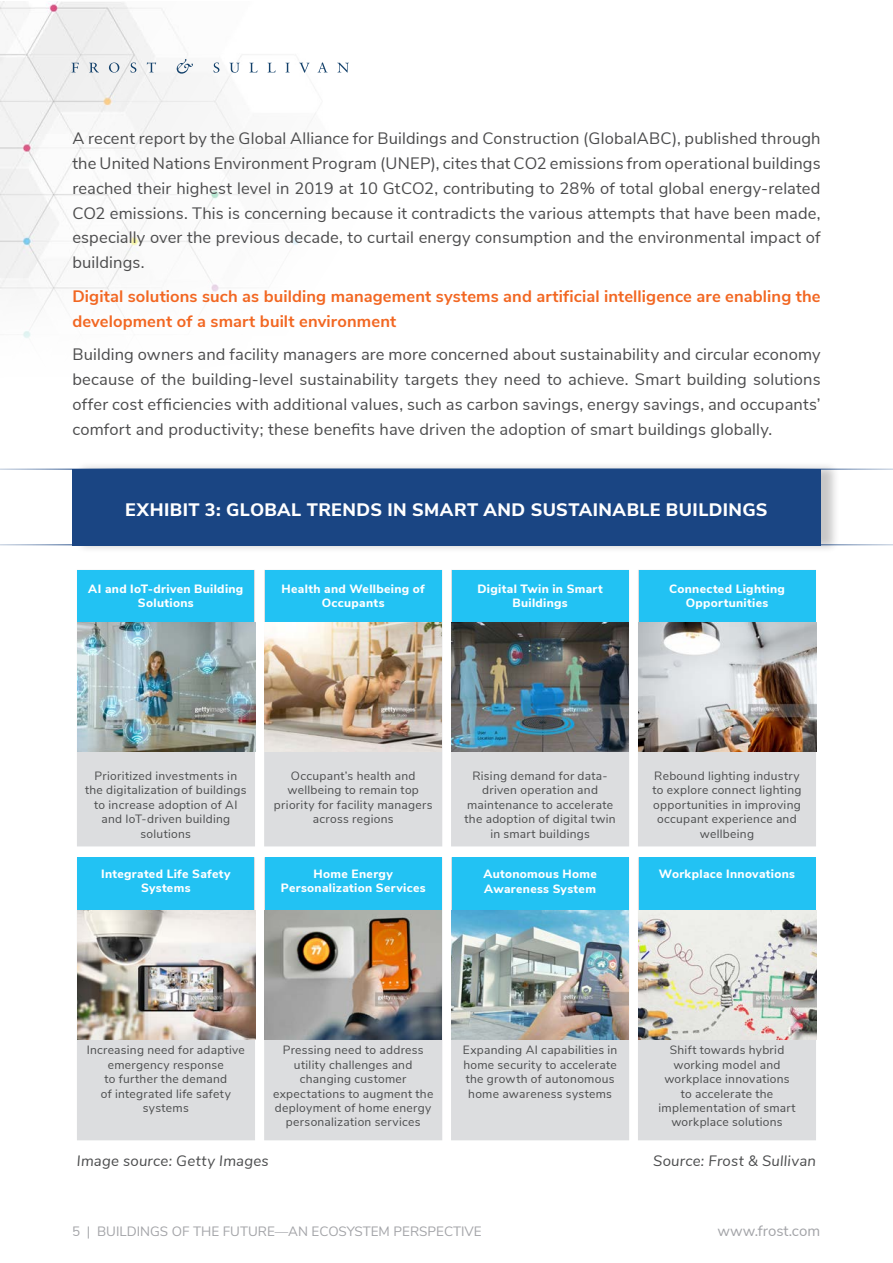
<style>
.page{position:relative;width:893px;height:1263px;background:#fff}
.page>*{position:absolute;margin:0;border:0;box-sizing:border-box;transform-origin:0 0}
.t1{font:800 18px "Nunito Sans";letter-spacing:.025em;color:#fff}
.Text_body{font:16.5px/24.8px "Nunito Sans";letter-spacing:.01em;color:#4c4c4d;text-align:justify}
.Text_body-2{font:700 16.5px/24.8px "Nunito Sans";letter-spacing:.01em;color:#f26722}
.t2{font:italic 15px "Nunito Sans";letter-spacing:.015em;color:#4b4c4d}
.t3{font:15px "Nunito Sans";color:#a3a4a8}
.t4{font:13.5px "Nunito Sans";color:#a3a4a8}
.t5{font:12px/14.4px "Nunito Sans";letter-spacing:.025em;color:#4b4c4d;text-align:center}
.t6{font:800 12px/14.4px "Nunito Sans";letter-spacing:.025em;color:#fff;text-align:center}
</style>
<div class="page">
<img style="left:0;top:1px;width:349px;height:337px">
<svg style="left:71px;top:63px;width:8px;height:9px"></svg>
<svg style="left:89px;top:63px;width:10px;height:9px"></svg>
<svg style="left:109px;top:63px;width:10px;height:10px"></svg>
<svg style="left:130px;top:63px;width:6px;height:10px"></svg>
<svg style="left:147px;top:62px;width:9px;height:10px"></svg>
<svg style="left:213px;top:63px;width:6px;height:10px"></svg>
<svg style="left:229px;top:63px;width:11px;height:10px"></svg>
<svg style="left:249px;top:63px;width:9px;height:9px"></svg>
<svg style="left:268px;top:63px;width:8px;height:9px"></svg>
<svg style="left:285px;top:63px;width:5px;height:9px"></svg>
<svg style="left:299px;top:63px;width:11px;height:10px"></svg>
<svg style="left:318px;top:62px;width:10px;height:10px"></svg>
<svg style="left:337px;top:63px;width:12px;height:10px"></svg>
<svg style="left:177px;top:59px;width:16px;height:15px"></svg>
<div style="left:74px;top:461px;width:765px;height:93px;background:#231f20;opacity:.25"></div>
<svg style="left:0;top:468px;width:893px;height:77px;background:#3e6296"></svg>
<div style="left:77px;top:570px;width:178px;height:276px;background:#dcdddf;border:2px solid #dcdddf"></div>
<div style="left:77px;top:857px;width:178px;height:283px;background:#dcdddf;border:2px solid #dcdddf"></div>
<div style="left:264px;top:570px;width:178px;height:276px;background:#dcdddf;border:2px solid #dcdddf"></div>
<div style="left:264px;top:857px;width:178px;height:283px;background:#dcdddf;border:2px solid #dcdddf"></div>
<div style="left:451px;top:570px;width:178px;height:276px;background:#dcdddf;border:2px solid #dcdddf"></div>
<div style="left:451px;top:857px;width:178px;height:283px;background:#dcdddf;border:2px solid #dcdddf"></div>
<div style="left:638px;top:570px;width:178px;height:276px;background:#dcdddf;border:2px solid #dcdddf"></div>
<div style="left:638px;top:857px;width:178px;height:283px;background:#dcdddf;border:2px solid #dcdddf"></div>
<div style="left:78px;top:570px;width:176px;height:53px;background:#22c2f3"></div>
<div style="left:78px;top:857px;width:176px;height:53px;background:#22c2f3"></div>
<div style="left:265px;top:570px;width:176px;height:53px;background:#22c2f3"></div>
<div style="left:265px;top:857px;width:176px;height:53px;background:#22c2f3"></div>
<div style="left:452px;top:570px;width:176px;height:53px;background:#22c2f3"></div>
<div style="left:452px;top:857px;width:176px;height:53px;background:#22c2f3"></div>
<div style="left:639px;top:570px;width:176px;height:53px;background:#22c2f3"></div>
<div style="left:639px;top:857px;width:176px;height:53px;background:#22c2f3"></div>
<img style="left:78px;top:623px;width:177px;height:129px">
<img style="left:78px;top:910px;width:177px;height:129px">
<img style="left:264px;top:623px;width:177px;height:129px">
<img style="left:264px;top:910px;width:177px;height:129px">
<img style="left:451px;top:623px;width:177px;height:129px">
<img style="left:451px;top:910px;width:177px;height:129px">
<img style="left:639px;top:623px;width:177px;height:129px">
<img style="left:639px;top:910px;width:177px;height:129px">
<p class="Text_body" style="left:72px;top:125px;width:750px">A recent report by the Global Alliance for Buildings and Construction (GlobalABC), published through the United Nations Environment Program (UNEP), cites that CO2 emissions from operational buildings reached their highest level in 2019 at 10 GtCO2, contributing to 28% of total global energy-related CO2 emissions. This is concerning because it contradicts the various attempts that have been made, especially over the previous decade, to curtail energy consumption and the environmental impact of buildings.</p>
<p class="Text_body-2" style="left:72px;top:283px;width:750px">Digital solutions such as building management systems and artificial intelligence are enabling the development of a smart built environment</p>
<p class="Text_body" style="left:72px;top:341px;width:750px">Building owners and facility managers are more concerned about sustainability and circular economy because of the building-level sustainability targets they need to achieve. Smart building solutions offer cost efficiencies with additional values, such as carbon savings, energy savings, and occupants’ comfort and productivity; these benefits have driven the adoption of smart buildings globally.</p>
<h1 class="t1" style="left:125px;top:497px;width:644px">EXHIBIT 3: GLOBAL TRENDS IN SMART AND SUSTAINABLE BUILDINGS</h1>
<h1 class="t6" style="left:88px;top:581px;width:157px">AI and IoT-driven Building<br>Solutions</h1>
<h1 class="t6" style="left:282px;top:581px;width:145px">Health and Wellbeing of<br>Occupants</h1>
<h1 class="t6" style="left:477px;top:581px;width:127px">Digital Twin in Smart<br>Buildings</h1>
<h1 class="t6" style="left:669px;top:581px;width:117px">Connected Lighting<br>Opportunities</h1>
<h1 class="t5" style="left:85px;top:768px;width:163px">Prioritized investments in the digitalization of buildings to increase adoption of AI and IoT-driven building solutions</h1>
<h1 class="t6" style="left:101px;top:866px;width:131px">Integrated Life Safety<br>Systems</h1>
<h1 class="t5" style="left:274px;top:768px;width:160px">Occupant’s health and wellbeing to remain top priority for facility managers across regions</h1>
<h1 class="t6" style="left:281px;top:866px;width:146px">Home Energy<br>Personalization Services</h1>
<h1 class="t5" style="left:464px;top:768px;width:153px">Rising demand for data&shy;driven operation and maintenance to accelerate the adoption of digital twin in smart buildings</h1>
<h1 class="t6" style="left:483px;top:866px;width:115px;text-align:left">Autonomous Home<br>Awareness System</h1>
<h1 class="t5" style="left:652px;top:768px;width:150px">Rebound lighting industry to explore connect lighting opportunities in improving occupant experience and wellbeing</h1>
<h1 class="t6" style="left:659px;top:866px;width:138px">Workplace Innovations</h1>
<h1 class="t5" style="left:87px;top:1042px;width:160px">Increasing need for adaptive emergency response<br>to further the demand<br>of integrated life safety systems</h1>
<h1 class="t5" style="left:273px;top:1042px;width:162px">Pressing need to address utility challenges and changing customer expectations to augment the deployment of home energy personalization services</h1>
<h1 class="t5" style="left:463px;top:1042px;width:156px">Expanding AI capabilities in home security to accelerate the growth of autonomous home awareness systems</h1>
<h1 class="t5" style="left:658px;top:1042px;width:139px">Shift towards hybrid working model and workplace innovations to accelerate the implementation of smart workplace solutions</h1>
<h1 class="t2" style="left:77px;top:1150px;width:193px">Image source: Getty Images</h1>
<h1 class="t2" style="left:653px;top:1150px;width:164px">Source: Frost &amp; Sullivan</h1>
<p class="t4" style="left:72px;top:1221px;width:411px">5 | BUILDINGS OF THE FUTURE—AN ECOSYSTEM PERSPECTIVE</p>
<p class="t3" style="left:717px;top:1220px;width:104px">www.frost.com</p>
</div>
